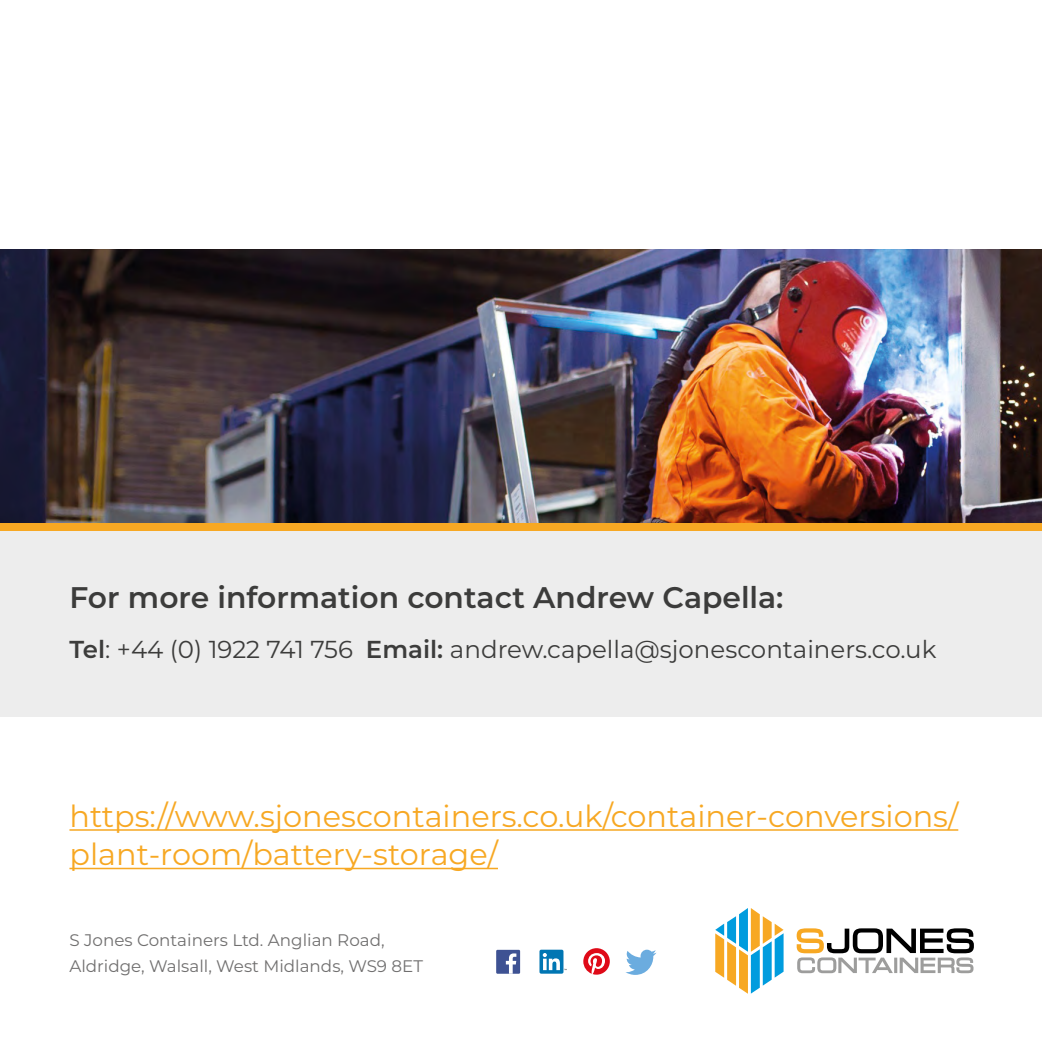
<style>
.page{position:relative;width:1042px;height:1042px;background:#fff}
.page>*{position:absolute;margin:0;border:0;box-sizing:border-box;transform-origin:0 0}
.t1{font:30.28px/38.5px "Montserrat";color:#f7a823}
.t2{font:600 29.75px "Montserrat";color:#3c3c3b}
.t3{font:24.5px "Montserrat";color:#3c3c3b}
.t4{font:16.8px/26.2px "Montserrat";color:#706f6f}
.s1{font-weight:600}
</style>
<div class="page">
<div style="left:0;top:531px;width:1042px;height:186px;background:#ededed"></div>
<img style="left:0;top:249px;width:1042px;height:274px">
<hr style="left:69px;top:829px;width:889px;height:2px;background:#f7a823">
<hr style="left:69px;top:868px;width:429px;height:1px;background:#f7a823">
<div style="left:0;top:523px;width:1042px;height:8px;background:#f7a823"></div>
<svg style="left:715px;top:908px;width:68px;height:85px"></svg>
<svg style="left:796px;top:928px;width:178px;height:45px"></svg>
<svg style="left:625px;top:949px;width:31px;height:26px"></svg>
<div style="left:539px;top:949px;width:24px;height:24px;background:#0076b3;border-radius:2px"></div>
<svg style="left:543px;top:953px;width:23px;height:17px"></svg>
<svg style="left:583px;top:948px;width:27px;height:26px"></svg>
<div style="left:496px;top:950px;width:24px;height:24px;background:#3e5293"></div>
<svg style="left:506px;top:953px;width:10px;height:21px"></svg>
<p class="t2" style="left:69px;top:577px;width:715px">For more information contact Andrew Capella:</p>
<p class="t3" style="left:69px;top:632px;width:868px"><span class="s1">Tel</span>: +44 (0) 1922 741 756 <span class="s1">Email:</span> andrew.capella@sjonescontainers.co.uk</p>
<p class="t1" style="left:69px;top:796px;width:890px">https://www.sjonescontainers.co.uk/container-conversions/ plant-room/battery-storage/</p>
<p class="t4" style="left:69px;top:926px;width:355px">S Jones Containers Ltd. Anglian Road,<br>Aldridge, Walsall, West Midlands, WS9 8ET</p>
</div>
